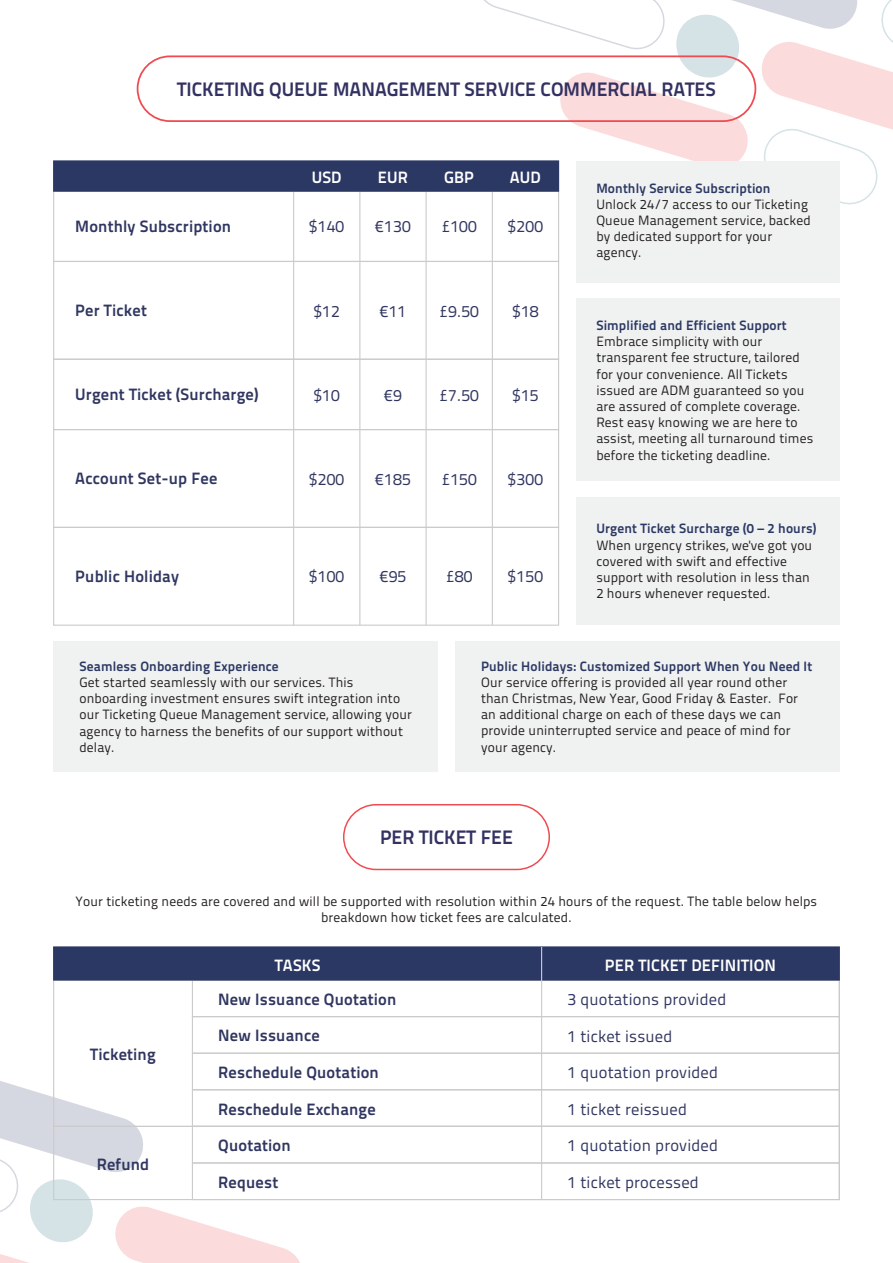
<style>
.page{position:relative;width:893px;height:1263px;background:#fff}
.page>*{position:absolute;margin:0;border:0;box-sizing:border-box;transform-origin:0 0}
.t1{font:700 19.5px "Titillium Text 22 L";color:#323161}
.t2{font:700 16.5px "Titillium Text 22 L";letter-spacing:.01em;color:#303660}
.t3{font:16.5px "Titillium Text 22 L";letter-spacing:.01em;color:#303660}
.t4{font:700 16.5px "Titillium Text 22 L";letter-spacing:.01em;color:#fff}
.t5{font:13.5px/16.2px "Titillium Text 22 L";letter-spacing:.01em;color:#231f20}
.t6{font:700 13.5px "Titillium Text 22 L";letter-spacing:.01em;color:#2b3863}
</style>
<div class="page">
<svg style="left:484px;top:0;width:409px;height:204px"></svg>
<svg style="left:0;top:1081px;width:306px;height:182px"></svg>
<div style="left:137px;top:55px;width:619px;height:67px;border:2px solid #ef4b50;border-radius:32px"></div>
<div style="left:576px;top:161px;width:263px;height:121px;background:#f0f1f1"></div>
<div style="left:576px;top:498px;width:263px;height:127px;background:#f0f1f1"></div>
<div style="left:576px;top:298px;width:263px;height:183px;background:#f0f1f1"></div>
<div style="left:54px;top:641px;width:384px;height:130px;background:#f0f1f1"></div>
<div style="left:455px;top:641px;width:384px;height:130px;background:#f0f1f1"></div>
<hr style="left:293px;top:161px;width:1px;height:464px;background:#cccbcb">
<hr style="left:359px;top:161px;width:1px;height:464px;background:#cccbcb">
<hr style="left:426px;top:161px;width:1px;height:464px;background:#cccbcb">
<hr style="left:492px;top:161px;width:1px;height:464px;background:#cccbcb">
<div style="left:53px;top:191px;width:506px;height:71px;border:1px solid #cccbcb"></div>
<div style="left:53px;top:261px;width:506px;height:99px;border:1px solid #cccbcb"></div>
<div style="left:53px;top:359px;width:506px;height:71px;border:1px solid #cccbcb"></div>
<div style="left:53px;top:429px;width:506px;height:99px;border:1px solid #cccbcb"></div>
<div style="left:53px;top:527px;width:506px;height:99px;border:1px solid #cccbcb"></div>
<div style="left:53px;top:160px;width:506px;height:32px;background:#2b3863;border:1px solid #2c3863"></div>
<div style="left:343px;top:804px;width:207px;height:66px;border:2px solid #ef4b50;border-radius:32px"></div>
<div style="left:192px;top:1016px;width:648px;height:38px;border:1px solid #cccbcb"></div>
<div style="left:53px;top:1126px;width:787px;height:74px;border:1px solid #cccbcb"></div>
<div style="left:192px;top:1162px;width:648px;height:38px;border:1px solid #cccbcb"></div>
<div style="left:192px;top:1053px;width:648px;height:37px;border:1px solid #cccbcb"></div>
<div style="left:192px;top:1089px;width:648px;height:38px;border:1px solid #cccbcb"></div>
<div style="left:53px;top:946px;width:787px;height:34px;background:#2b3863;border:1px solid #2c3863"></div>
<hr style="left:541px;top:947px;width:1px;height:252px;background:#cccbcb">
<h1 class="t1" style="left:177px;top:74px;width:540px">TICKETING QUEUE MANAGEMENT SERVICE COMMERCIAL RATES</h1>
<p class="t4" style="left:312px;top:165px;width:31px">USD</p>
<p class="t4" style="left:378px;top:165px;width:32px">EUR</p>
<p class="t4" style="left:444px;top:165px;width:31px">GBP</p>
<p class="t4" style="left:510px;top:165px;width:33px">AUD</p>
<p class="t2" style="left:75px;top:214px;width:157px">Monthly Subscription</p>
<p class="t3" style="left:309px;top:214px;width:37px">$140</p>
<p class="t3" style="left:375px;top:214px;width:37px">€130</p>
<p class="t3" style="left:441px;top:214px;width:37px">£100</p>
<p class="t3" style="left:508px;top:214px;width:37px">$200</p>
<p class="t2" style="left:75px;top:298px;width:73px">Per Ticket</p>
<p class="t3" style="left:313px;top:298px;width:28px">$12</p>
<p class="t3" style="left:379px;top:298px;width:28px">€11</p>
<p class="t3" style="left:439px;top:298px;width:41px">£9.50</p>
<p class="t3" style="left:512px;top:298px;width:28px">$18</p>
<p class="t2" style="left:75px;top:382px;width:185px">Urgent Ticket (Surcharge)</p>
<p class="t3" style="left:313px;top:382px;width:28px">$10</p>
<p class="t3" style="left:384px;top:382px;width:20px">€9</p>
<p class="t3" style="left:439px;top:382px;width:41px">£7.50</p>
<p class="t3" style="left:512px;top:382px;width:28px">$15</p>
<p class="t2" style="left:75px;top:466px;width:144px">Account Set-up Fee</p>
<p class="t3" style="left:309px;top:467px;width:37px">$200</p>
<p class="t3" style="left:375px;top:467px;width:37px">€185</p>
<p class="t3" style="left:441px;top:467px;width:37px">£150</p>
<p class="t3" style="left:508px;top:467px;width:37px">$300</p>
<p class="t2" style="left:75px;top:564px;width:105px">Public Holiday</p>
<p class="t3" style="left:309px;top:564px;width:37px">$100</p>
<p class="t3" style="left:379px;top:564px;width:28px">€95</p>
<p class="t3" style="left:446px;top:564px;width:28px">£80</p>
<p class="t3" style="left:508px;top:564px;width:37px">$150</p>
<p class="t6" style="left:596px;top:177px;width:176px">Monthly Service Subscription</p>
<p class="t5" style="left:596px;top:195px;width:216px">Unlock 24/7 access to our Ticketing<br>Queue Management service, backed by dedicated support for your agency.</p>
<p class="t6" style="left:596px;top:315px;width:192px">Simplified and Efficient Support</p>
<p class="t5" style="left:596px;top:333px;width:218px">Embrace simplicity with our transparent fee structure, tailored for your convenience. All Tickets issued are ADM guaranteed so you are assured of complete coverage.<br>Rest easy knowing we are here to assist, meeting all turnaround times before the ticketing deadline.</p>
<p class="t6" style="left:596px;top:518px;width:222px">Urgent Ticket Surcharge (0 – 2 hours)</p>
<p class="t5" style="left:596px;top:536px;width:217px">When urgency strikes, we've got you covered with swift and effective support with resolution in less than 2 hours whenever requested.</p>
<p class="t6" style="left:79px;top:656px;width:201px">Seamless Onboarding Experience</p>
<p class="t5" style="left:79px;top:673px;width:334px">Get started seamlessly with our services. This onboarding investment ensures swift integration into our Ticketing Queue Management service, allowing your agency to harness the benefits of our support without delay.</p>
<p class="t6" style="left:481px;top:655px;width:333px">Public Holidays: Customized Support When You Need It</p>
<p class="t5" style="left:481px;top:673px;width:319px">Our service offering is provided all year round other than Christmas, New Year, Good Friday &amp; Easter. For an additional charge on each of these days we can provide uninterrupted service and peace of mind for your agency.</p>
<h1 class="t1" style="left:380px;top:822px;width:134px">PER TICKET FEE</h1>
<p class="t5" style="left:76px;top:892px;width:743px;text-align:center">Your ticketing needs are covered and will be supported with resolution within 24 hours of the request. The table below helps breakdown how ticket fees are calculated.</p>
<p class="t4" style="left:275px;top:953px;width:47px">TASKS</p>
<p class="t4" style="left:605px;top:953px;width:173px">PER TICKET DEFINITION</p>
<p class="t2" style="left:90px;top:1041px;width:67px">Ticketing</p>
<p class="t2" style="left:97px;top:1151px;width:54px">Refund</p>
<p class="t2" style="left:218px;top:986px;width:180px">New Issuance Quotation</p>
<p class="t2" style="left:218px;top:1023px;width:103px">New Issuance</p>
<p class="t2" style="left:218px;top:1059px;width:162px">Reschedule Quotation</p>
<p class="t2" style="left:218px;top:1096px;width:159px">Reschedule Exchange</p>
<p class="t2" style="left:218px;top:1133px;width:74px">Quotation</p>
<p class="t2" style="left:218px;top:1169px;width:61px">Request</p>
<p class="t3" style="left:567px;top:987px;width:160px">3 quotations provided</p>
<p class="t3" style="left:567px;top:1023px;width:106px">1 ticket issued</p>
<p class="t3" style="left:567px;top:1060px;width:152px">1 quotation provided</p>
<p class="t3" style="left:567px;top:1097px;width:121px">1 ticket reissued</p>
<p class="t3" style="left:567px;top:1133px;width:152px">1 quotation provided</p>
<p class="t3" style="left:567px;top:1170px;width:133px">1 ticket processed</p>
</div>
